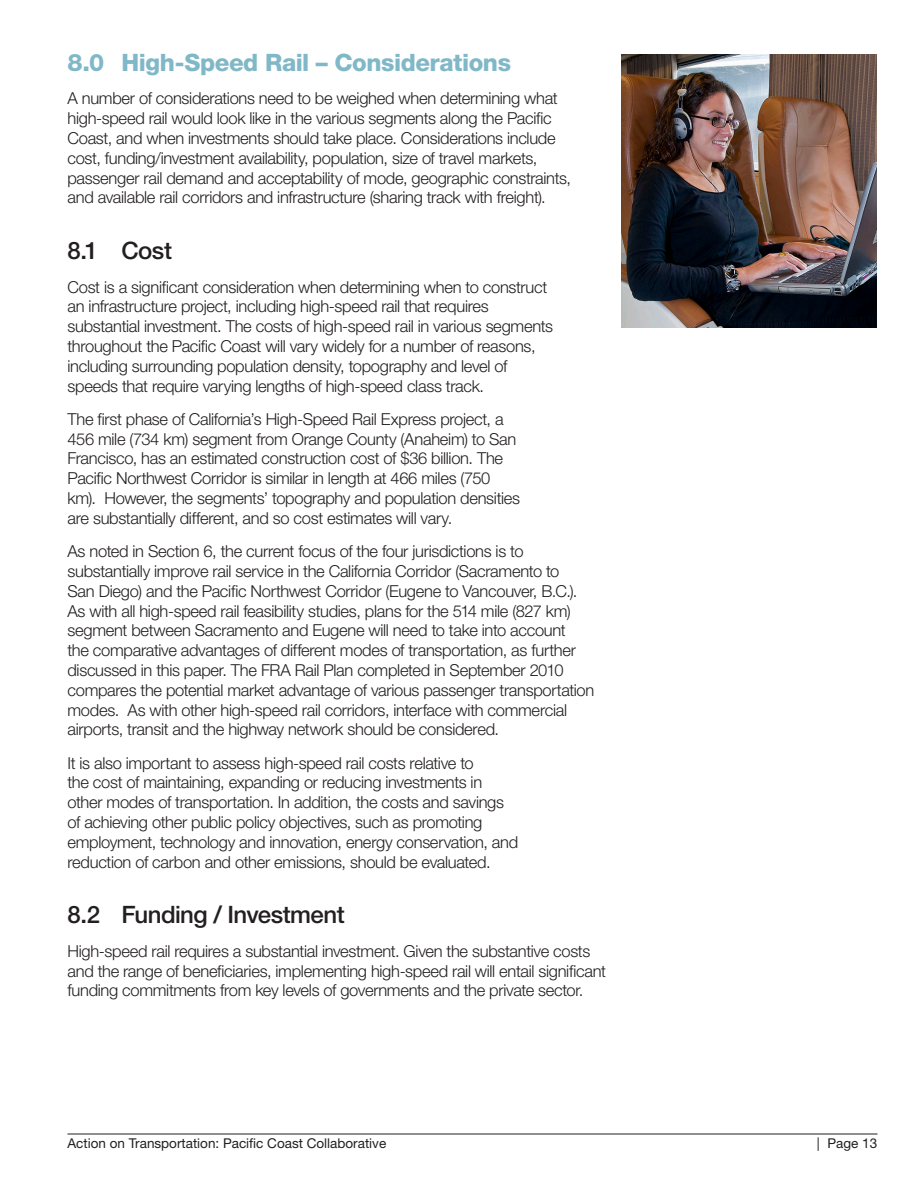
<style>
.page{position:relative;width:918px;height:1188px;background:#fff}
.page>*{position:absolute;margin:0;border:0;box-sizing:border-box;transform-origin:0 0}
.Header_1{font:800 24px "Helvetica Neue LT Std";letter-spacing:-.02em;color:#80b8c7}
.Header_2{font:500 24px "Helvetica Neue LT Std";letter-spacing:-.025em;color:#231f20}
.Body_Text{font:300 16.5px/19.8px "Helvetica Neue LT Std";letter-spacing:-.02em;color:#231f20}
.t1{font:13.5px "Helvetica Neue LT Std";color:#231f20}
</style>
<div class="page">
<hr style="left:68px;top:1134px;width:810px;height:1px;background:#231f20">
<img style="left:621px;top:54px;width:256px;height:273px">
<p class="Header_1" style="left:68px;top:48px;width:445px">8.0 High-Speed Rail – Considerations</p>
<p class="Body_Text" style="left:68px;top:88px;width:505px">A number of considerations need to be weighed when determining what high-speed rail would look like in the various segments along the Pacific Coast, and when investments should take place. Considerations include cost, funding/investment availability, population, size of travel markets, passenger rail demand and acceptability of mode, geographic constraints, and available rail corridors and infrastructure (sharing track with freight).</p>
<p class="Header_2" style="left:68px;top:236px;width:106px">8.1 Cost</p>
<p class="Body_Text" style="left:68px;top:276px;width:487px">Cost is a significant consideration when determining when to construct an infrastructure project, including high-speed rail that requires substantial investment. The costs of high-speed rail in various segments throughout the Pacific Coast will vary widely for a number of reasons, including surrounding population density, topography and level of speeds that require varying lengths of high-speed class track.</p>
<p class="Body_Text" style="left:68px;top:409px;width:454px">The first phase of California’s High-Speed Rail Express project, a 456 mile (734 km) segment from Orange County (Anaheim) to San Francisco, has an estimated construction cost of $36 billion. The Pacific Northwest Corridor is similar in length at 466 miles (750 km). However, the segments’ topography and population densities are substantially different, and so cost estimates will vary.</p>
<p class="Body_Text" style="left:68px;top:541px;width:528px">As noted in Section 6, the current focus of the four jurisdictions is to substantially improve rail service in the California Corridor (Sacramento to<br>San Diego) and the Pacific Northwest Corridor (Eugene to Vancouver, B.C.).<br>As with all high-speed rail feasibility studies, plans for the 514 mile (827 km) segment between Sacramento and Eugene will need to take into account<br>the comparative advantages of different modes of transportation, as further discussed in this paper. The FRA Rail Plan completed in September 2010 compares the potential market advantage of various passenger transportation modes. As with other high-speed rail corridors, interface with commercial airports, transit and the highway network should be considered.</p>
<p class="Body_Text" style="left:68px;top:753px;width:452px">It is also important to assess high-speed rail costs relative to<br>the cost of maintaining, expanding or reducing investments in other modes of transportation. In addition, the costs and savings of achieving other public policy objectives, such as promoting employment, technology and innovation, energy conservation, and reduction of carbon and other emissions, should be evaluated.</p>
<p class="Header_2" style="left:68px;top:901px;width:279px">8.2 Funding / Investment</p>
<p class="Body_Text" style="left:68px;top:941px;width:540px">High-speed rail requires a substantial investment. Given the substantive costs and the range of beneficiaries, implementing high-speed rail will entail significant funding commitments from key levels of governments and the private sector.</p>
<p class="t1" style="left:68px;top:1135px;width:320px">Action on Transportation: Pacific Coast Collaborative</p>
<p class="t1" style="left:817px;top:1135px;width:62px">| Page 13</p>
</div>
